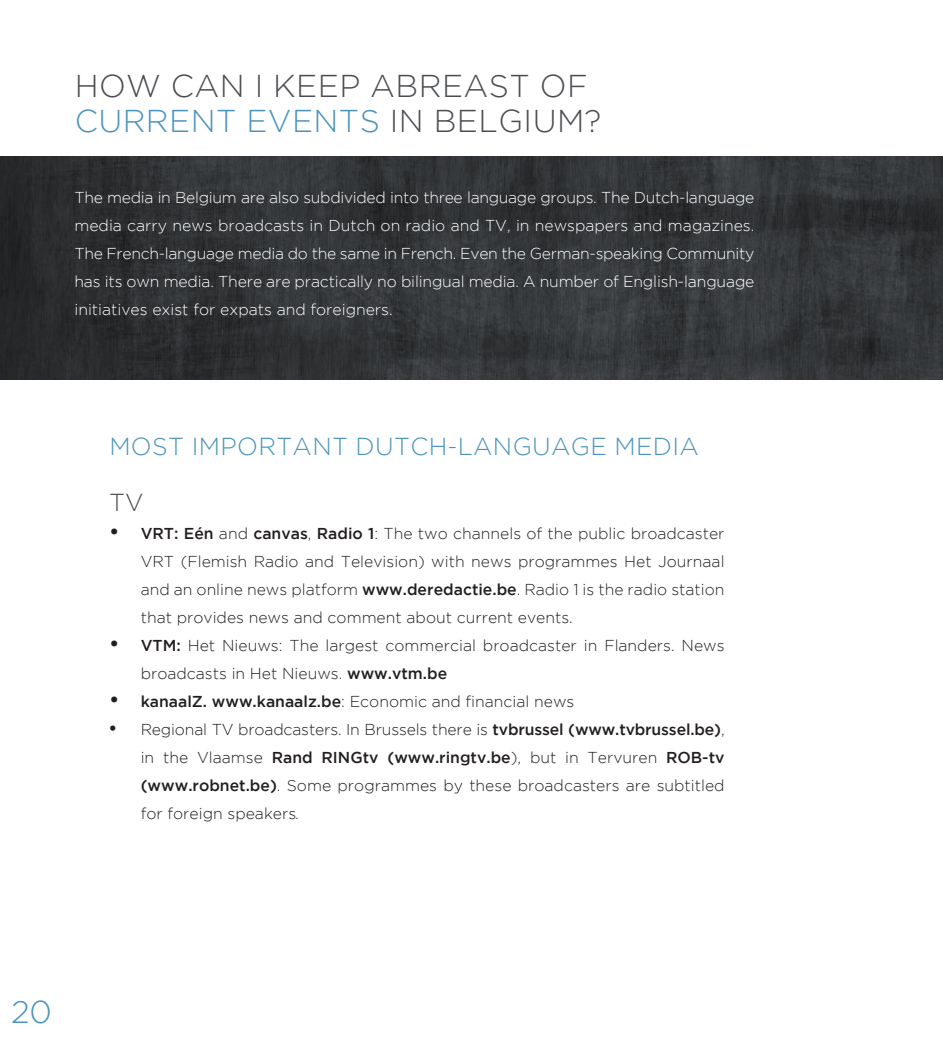
<style>
.page{position:relative;width:943px;height:1042px;background:#fff}
.page>*{position:absolute;margin:0;border:0;box-sizing:border-box;transform-origin:0 0}
.t1{font:300 31.5px/35px "Gotham";letter-spacing:.015em;color:#4b4d51}
.t2{font:300 31.5px "Gotham";color:#4b94bb}
.t3{font:300 24.5px "Gotham";letter-spacing:.015em;color:#4b94bb}
.t4{font:300 24.5px "Gotham";color:#4b4d51}
.t5{font:300 15.75px/28px "Gotham";color:#231f20;text-align:justify}
.t6{font:300 15.75px/28px "Gotham";color:#fff;text-align:justify}
.s1{color:#4b94bb}
.s2{font-weight:500;font-size:21px}
.s3{font-weight:500}
.s4{font-family:"Times New Roman";font-weight:400;font-size:21px}
.s5{font-style:italic}
</style>
<div class="page">
<img style="left:0;top:156px;width:943px;height:223px">
<h1 class="t1" style="left:75px;top:68px;width:528px">HOW CAN I KEEP ABREAST OF<br><span class="s1">CURRENT EVENTS</span> IN BELGIUM?</h1>
<p class="t6" style="left:74px;top:183px;width:681px">The media in Belgium are also subdivided into three language groups. The Dutch-language media carry news broadcasts in Dutch on radio and TV, in newspapers and magazines.<br>The French-language media do the same in French. Even the German-speaking Community has its own media. There are practically no bilingual media. A number of English-language initiatives exist for expats and foreigners.</p>
<h2 class="t3" style="left:109px;top:433px;width:591px">MOST IMPORTANT DUTCH-LANGUAGE MEDIA</h2>
<h2 class="t4" style="left:109px;top:489px;width:36px">TV</h2>
<p class="t5" style="left:141px;top:519px;width:585px;text-indent:-31px"><span class="s2">•</span> <span class="s3">VRT: Eén</span> and <span class="s3">canvas</span>, <span class="s3">Radio 1</span>: The two channels of the public broadcaster VRT (Flemish Radio and Television) with news programmes Het Journaal and an online news platform <span class="s3">www.deredactie.be</span>. Radio 1 is the radio station that provides news and comment about current events.</p>
<p class="t5" style="left:141px;top:631px;width:585px;text-indent:-31px"><span class="s2">•</span> <span class="s3">VTM:</span> Het Nieuws: The largest commercial broadcaster in Flanders. News broadcasts in Het Nieuws. <span class="s3">www.vtm.be</span></p>
<p class="t5" style="left:109px;top:687px;width:467px"><span class="s2">•</span> <span class="s3">kanaalZ. www.kanaalz.be</span>: Economic and financial news</p>
<p class="t5" style="left:141px;top:715px;width:585px;text-indent:-31px"><span class="s4">•</span> Regional TV broadcasters. In Brussels there is <span class="s3">tvbrussel (www.tvbrussel.be)</span>, in the Vlaamse <span class="s3">Rand RINGtv (www.ringtv.be</span>), but in Tervuren <span class="s3">ROB-tv (www.robnet.be)</span>. Some programmes by these broadcasters are subtitled for foreign speakers<span class="s5">.</span></p>
<h1 class="t2" style="left:11px;top:994px;width:42px">20</h1>
</div>
